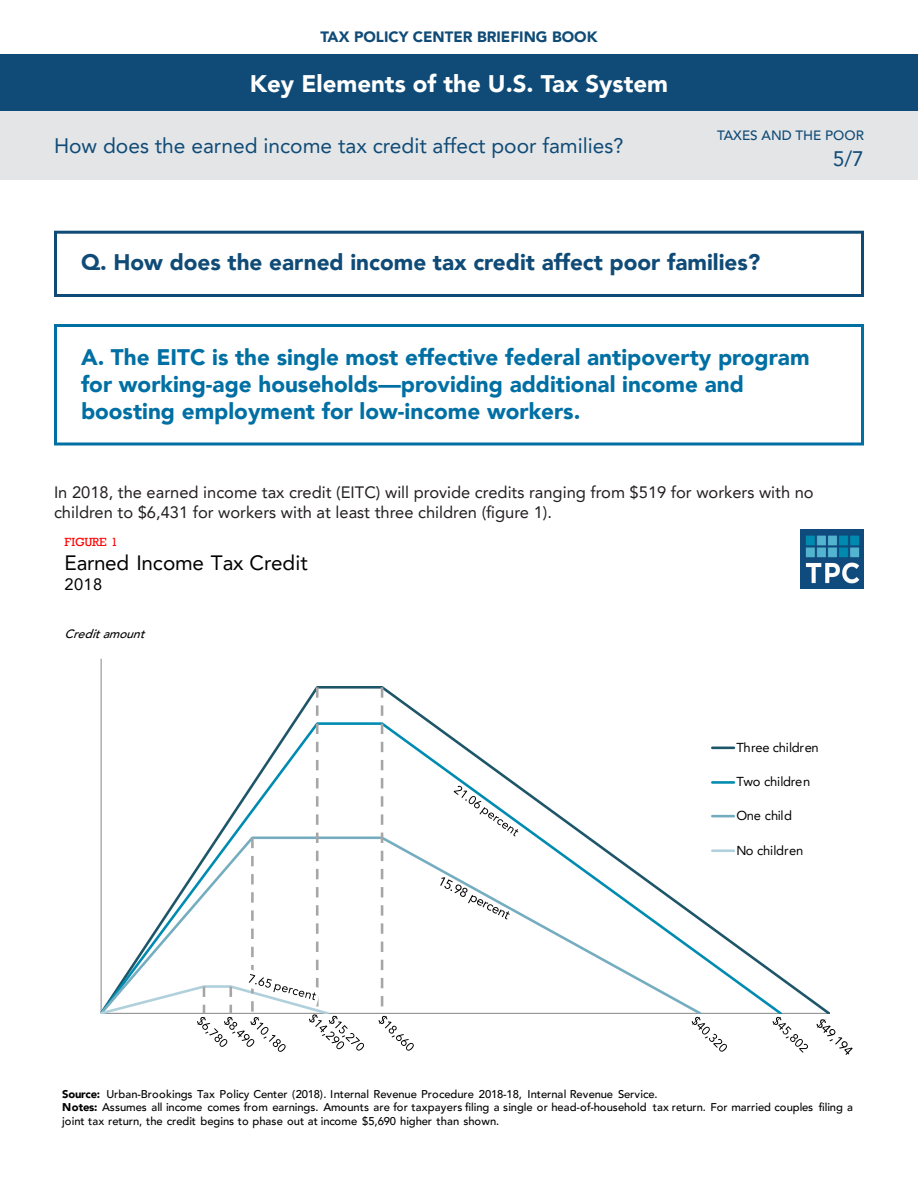
<style>
.page{position:relative;width:918px;height:1188px;background:#fff}
.page>*{position:absolute;margin:0;border:0;box-sizing:border-box;transform-origin:0 0}
.t1{font:900 24px "Avenir LT Pro";color:#fff}
.t2{font:900 22.5px/27px "Avenir LT Pro";color:#006fa3}
.t3{font:900 22.5px "Avenir LT Pro";color:#0f4b76}
.t4{font:21px "Avenir LT Pro";color:#0f4b76}
.t5{font:20.7px "Avenir LT Pro";letter-spacing:-.015em;color:#000}
.t6{font:16.5px/19.8px "Avenir LT Pro";color:#231f20}
.t7{font:16.5px "Avenir LT Pro";color:#000}
.t8{font:900 15px "Avenir LT Pro";color:#0f4b76}
.t9{font:500 13.5px "Avenir LT Pro";color:#0f4b76}
.t10{font:12.9px "Avenir LT Pro";letter-spacing:-.02em;color:#000}
.t11{font:italic 500 12.15px "Avenir LT Pro";color:#000}
.t12{font:12.15px "Rockwell";letter-spacing:-.025em;color:#f00}
.t13{font:500 11.25px/13.8px "Avenir LT Pro";letter-spacing:-.01em;color:#000}
.s1{font-weight:900}
</style>
<div class="page">
<div style="left:0;top:54px;width:918px;height:58px;background:#0f4b76"></div>
<div style="left:0;top:112px;width:918px;height:68px;background:#e4e5e7"></div>
<div style="left:54px;top:231px;width:810px;height:66px;border:3px solid #0f4b76"></div>
<div style="left:54px;top:324px;width:810px;height:122px;border:3px solid #006fa3"></div>
<hr style="left:101px;top:659px;width:1px;height:354px;background:#868686">
<svg style="left:366px;top:721px;width:418px;height:293px"></svg>
<svg style="left:366px;top:835px;width:338px;height:179px"></svg>
<svg style="left:437px;top:876px;width:74px;height:46px"></svg>
<svg style="left:452px;top:785px;width:68px;height:54px"></svg>
<svg style="left:772px;top:1016px;width:81px;height:39px"></svg>
<svg style="left:377px;top:687px;width:39px;height:364px"></svg>
<svg style="left:691px;top:1016px;width:36px;height:36px"></svg>
<svg style="left:101px;top:687px;width:265px;height:365px"></svg>
<div style="left:693px;top:731px;width:143px;height:137px;background:#fff"></div>
<hr style="left:712px;top:747px;width:22px;height:2px;background:#1d5669">
<hr style="left:712px;top:781px;width:22px;height:3px;background:#008bb0">
<hr style="left:712px;top:815px;width:22px;height:2px;background:#75adc0">
<hr style="left:712px;top:849px;width:22px;height:3px;background:#b0d0db">
<img style="left:801px;top:529px;width:63px;height:59px">
<p class="t8" style="left:320px;top:28px;width:279px">TAX POLICY CENTER BRIEFING BOOK</p>
<p class="t1" style="left:250px;top:69px;width:420px">Key Elements of the U.S. Tax System</p>
<p class="t4" style="left:54px;top:133px;width:571px">How does the earned income tax credit affect poor families?</p>
<p class="t9" style="left:717px;top:127px;width:148px">TAXES AND THE POOR</p>
<p class="t4" style="left:833px;top:146px;width:33px">5/7</p>
<p class="t3" style="left:81px;top:249px;width:681px">Q. How does the earned income tax credit affect poor families?</p>
<p class="t2" style="left:81px;top:343px;width:730px">A. The EITC is the single most effective federal antipoverty program for working-age households—providing additional income and boosting employment for low-income workers.</p>
<p class="t6" style="left:54px;top:483px;width:761px">In 2018, the earned income tax credit (EITC) will provide credits ranging from $519 for workers with no children to $6,431 for workers with at least three children (figure 1).</p>
<p class="t12" style="left:65px;top:535px;width:55px">FIGURE 1</p>
<p class="t5" style="left:65px;top:550px;width:245px">Earned Income Tax Credit</p>
<p class="t7" style="left:65px;top:574px;width:39px">2018</p>
<p class="t11" style="left:65px;top:627px;width:86px">Creditamount</p>
<p class="t10" style="left:736px;top:740px;width:84px">Three children</p>
<p class="t10" style="left:736px;top:774px;width:75px">Two children</p>
<p class="t10" style="left:736px;top:808px;width:57px">One child</p>
<p class="t10" style="left:736px;top:842px;width:68px">No children</p>
<p class="t13" style="left:62px;top:1087px;width:792px"><span class="s1">Source:</span> Urban-Brookings Tax Policy Center (2018). Internal Revenue Procedure 2018-18, Internal Revenue Service.<br><span class="s1">Notes:</span> Assumes all income comes from earnings. Amounts are for taxpayers filing a single or head-of-household tax return. For married couples filing a joint tax return, the credit begins to phase out at income $5,690 higher than shown.</p>
</div>
